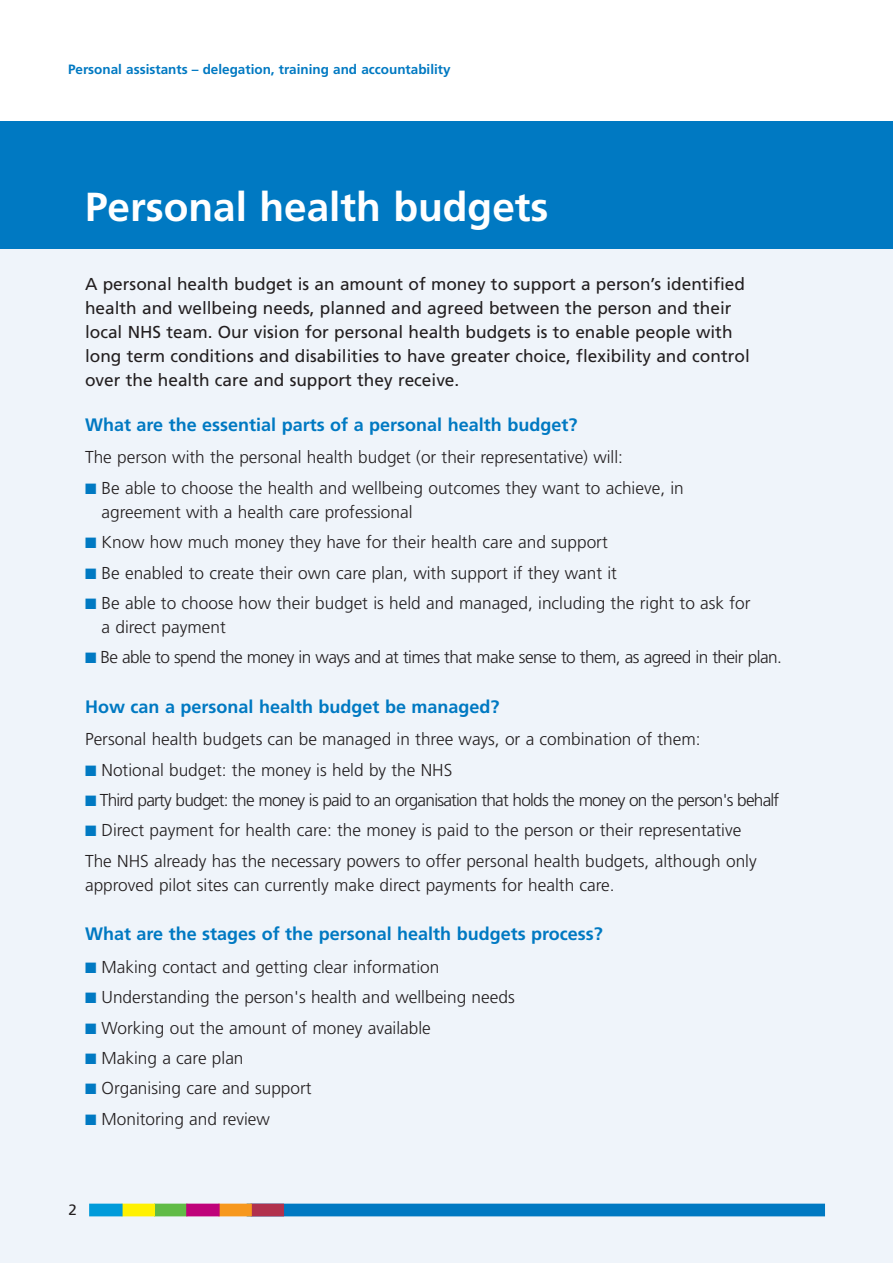
<style>
.page{position:relative;width:893px;height:1263px;background:#fff}
.page>*{position:absolute;margin:0;border:0;box-sizing:border-box;transform-origin:0 0}
.t1{font:700 40.5px "Frutiger";color:#fff}
.t2{font:700 18px "Frutiger";color:#0079c2}
.t3{font:300 17.25px/24px "Frutiger";color:#231f20}
.t4{font:17.25px/24px "Frutiger";color:#231f20}
.t5{font:300 17.25px "Frutiger";letter-spacing:-.045em;color:#231f20}
.t6{font:300 17.25px "Frutiger";letter-spacing:-.035em;color:#231f20}
.t7{font:15px "Frutiger";color:#231f20}
.t8{font:700 13.5px "Frutiger";color:#0079c2}
.s1{color:#0079c2}
</style>
<div class="page">
<div style="left:0;top:149px;width:893px;height:1114px;background:#eff4fa"></div>
<div style="left:0;top:121px;width:893px;height:128px;background:#0079c2"></div>
<div style="left:247px;top:1204px;width:577px;height:12px;background:#0079c2"></div>
<div style="left:155px;top:1204px;width:32px;height:12px;background:#60bb46"></div>
<div style="left:122px;top:1204px;width:32px;height:12px;background:#fff101"></div>
<div style="left:90px;top:1204px;width:32px;height:12px;background:#009bda"></div>
<div style="left:251px;top:1204px;width:32px;height:12px;background:#b1314d"></div>
<div style="left:219px;top:1204px;width:32px;height:12px;background:#f7981d"></div>
<div style="left:187px;top:1204px;width:32px;height:12px;background:#bf027a"></div>
<p class="t8" style="left:68px;top:63px;width:384px">Personal assistants – delegation, training and accountability</p>
<h1 class="t1" style="left:85px;top:189px;width:465px">Personal health budgets</h1>
<p class="t4" style="left:85px;top:273px;width:666px">A personal health budget is an amount of money to support a person’s identified health and wellbeing needs, planned and agreed between the person and their local NHS team. Our vision for personal health budgets is to enable people with long term conditions and disabilities to have greater choice, flexibility and control over the health care and support they receive.</p>
<p class="t2" style="left:85px;top:417px;width:494px">What are the essential parts of a personal health budget?</p>
<p class="t3" style="left:85px;top:446px;width:539px">The person with the personal health budget (or their representative) will:</p>
<p class="t3" style="left:102px;top:477px;width:584px;text-indent:-16px"><span class="s1">■</span> Be able to choose the health and wellbeing outcomes they want to achieve, in agreement with a health care professional</p>
<p class="t3" style="left:85px;top:531px;width:524px"><span class="s1">■</span> Know how much money they have for their health care and support</p>
<p class="t3" style="left:85px;top:561px;width:533px"><span class="s1">■</span> Be enabled to create their own care plan, with support if they want it</p>
<p class="t3" style="left:102px;top:592px;width:650px;text-indent:-16px"><span class="s1">■</span> Be able to choose how their budget is held and managed, including the right to ask for a direct payment</p>
<p class="t6" style="left:85px;top:650px;width:698px"><span class="s1">■</span> Be able to spend the money in ways and at times that make sense to them, as agreed in their plan.</p>
<p class="t2" style="left:85px;top:699px;width:416px">How can a personal health budget be managed?</p>
<p class="t3" style="left:85px;top:728px;width:617px">Personal health budgets can be managed in three ways, or a combination of them:</p>
<p class="t3" style="left:85px;top:759px;width:369px"><span class="s1">■</span> Notional budget: the money is held by the NHS</p>
<p class="t5" style="left:85px;top:793px;width:696px"><span class="s1">■</span> Third party budget: the money is paid to an organisation that holds the money on the person's behalf</p>
<p class="t3" style="left:85px;top:816px;width:673px;line-height:30.5px"><span class="s1">■</span> Direct payment for health care: the money is paid to the person or their representative<br>The NHS already has the necessary powers to offer personal health budgets, although only</p>
<p class="t3" style="left:85px;top:874px;width:531px">approved pilot sites can currently make direct payments for health care.</p>
<p class="t2" style="left:85px;top:926px;width:519px">What are the stages of the personal health budgets process?</p>
<p class="t3" style="left:85px;top:956px;width:356px"><span class="s1">■</span> Making contact and getting clear information</p>
<p class="t3" style="left:85px;top:986px;width:431px"><span class="s1">■</span> Understanding the person's health and wellbeing needs</p>
<p class="t3" style="left:85px;top:1016px;width:347px"><span class="s1">■</span> Working out the amount of money available</p>
<p class="t3" style="left:85px;top:1047px;width:160px"><span class="s1">■</span> Making a care plan</p>
<p class="t3" style="left:85px;top:1077px;width:228px"><span class="s1">■</span> Organising care and support</p>
<p class="t3" style="left:85px;top:1108px;width:186px"><span class="s1">■</span> Monitoring and review</p>
<p class="t7" style="left:68px;top:1203px;width:10px">2</p>
</div>
